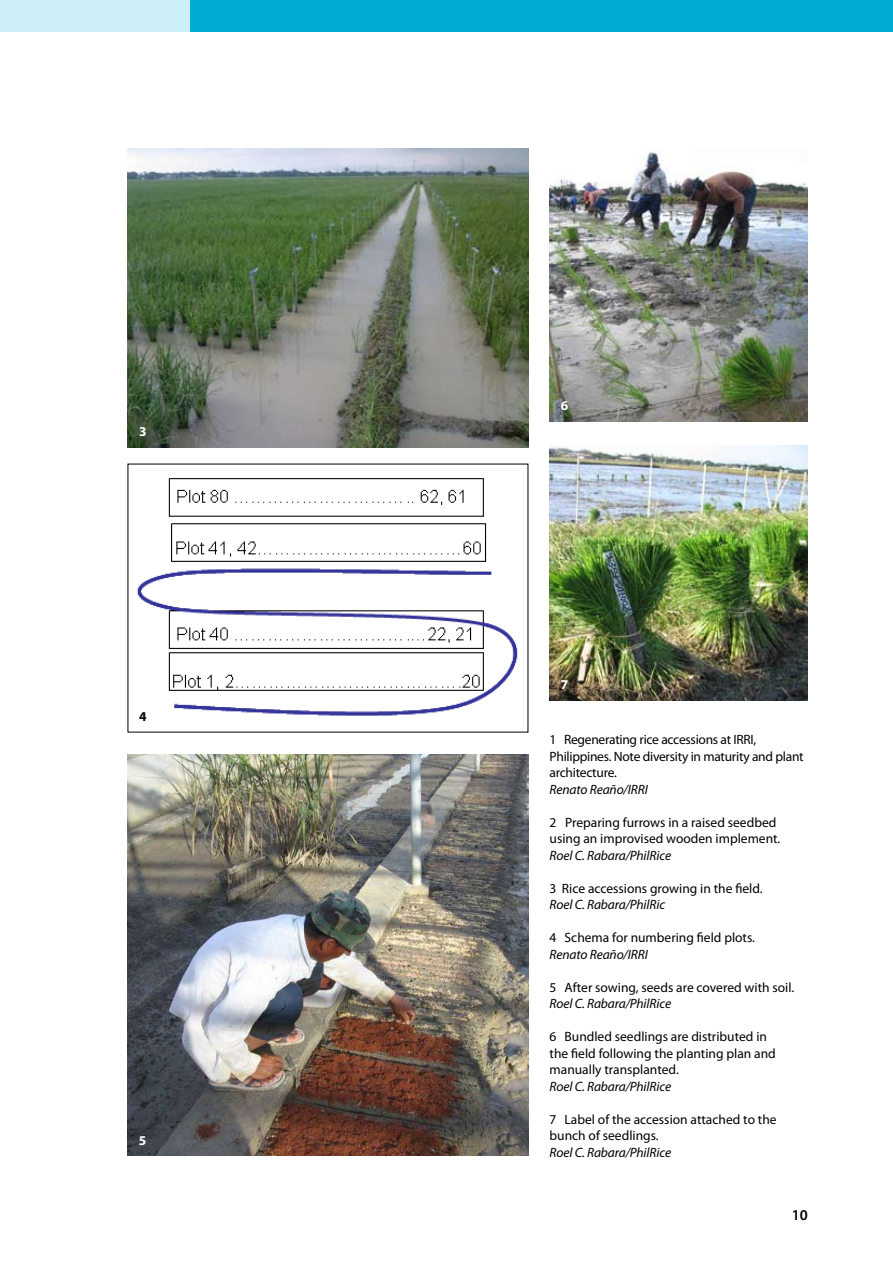
<style>
.page{position:relative;width:893px;height:1263px;background:#fff}
.page>*{position:absolute;margin:0;border:0;box-sizing:border-box;transform-origin:0 0}
.t1{font:600 15px "Myriad Pro";color:#000}
.t2{font:13.5px/16.5px "Myriad Pro";color:#000}
.t3{font:italic 13.5px "Myriad Pro";letter-spacing:-.01em;color:#000}
.t4{font:13.5px/16.5px "Myriad Pro";letter-spacing:-.02em;color:#000}
.t5{font:700 13.5px "Myriad Pro";color:#fff}
.t6{font:700 13.5px "Myriad Pro";color:#000}
</style>
<div class="page">
<div style="left:190px;top:0;width:703px;height:32px;background:#00acd4"></div>
<div style="left:0;top:0;width:190px;height:32px;background:#cceef6"></div>
<img style="left:137px;top:478px;width:381px;height:238px">
<img style="left:128px;top:149px;width:400px;height:298px">
<img style="left:550px;top:152px;width:258px;height:270px">
<img style="left:128px;top:754px;width:400px;height:402px">
<img style="left:550px;top:446px;width:258px;height:254px">
<p class="t5" style="left:139px;top:423px;width:9px">3</p>
<p class="t6" style="left:139px;top:707px;width:9px">4</p>
<p class="t5" style="left:139px;top:1131px;width:9px">5</p>
<p class="t5" style="left:561px;top:397px;width:9px">6</p>
<p class="t5" style="left:561px;top:675px;width:9px">7</p>
<p class="t4" style="left:550px;top:731px;width:256px">1 Regenerating rice accessions at IRRI,<br>Philippines. Note diversity in maturity and plant architecture.</p>
<p class="t3" style="left:550px;top:781px;width:100px">Renato Reaño/IRRI</p>
<p class="t2" style="left:550px;top:814px;width:232px">2 Preparing furrows in a raised seedbed using an improvised wooden implement.</p>
<p class="t3" style="left:550px;top:847px;width:123px">Roel C. Rabara/PhilRice</p>
<p class="t2" style="left:550px;top:880px;width:215px">3 Rice accessions growing in the field.</p>
<p class="t3" style="left:550px;top:896px;width:117px">Roel C. Rabara/PhilRic</p>
<p class="t2" style="left:550px;top:929px;width:207px">4 Schema for numbering field plots.</p>
<p class="t3" style="left:550px;top:946px;width:100px">Renato Reaño/IRRI</p>
<p class="t2" style="left:550px;top:979px;width:246px">5 After sowing, seeds are covered with soil.</p>
<p class="t3" style="left:550px;top:995px;width:123px">Roel C. Rabara/PhilRice</p>
<p class="t2" style="left:550px;top:1028px;width:228px">6 Bundled seedlings are distributed in the field following the planting plan and manually transplanted.</p>
<p class="t3" style="left:550px;top:1078px;width:123px">Roel C. Rabara/PhilRice</p>
<p class="t2" style="left:550px;top:1111px;width:229px">7 Label of the accession attached to the bunch of seedlings.</p>
<p class="t3" style="left:550px;top:1144px;width:123px">Roel C. Rabara/PhilRice</p>
<p class="t1" style="left:792px;top:1205px;width:18px">1 0</p>
</div>
